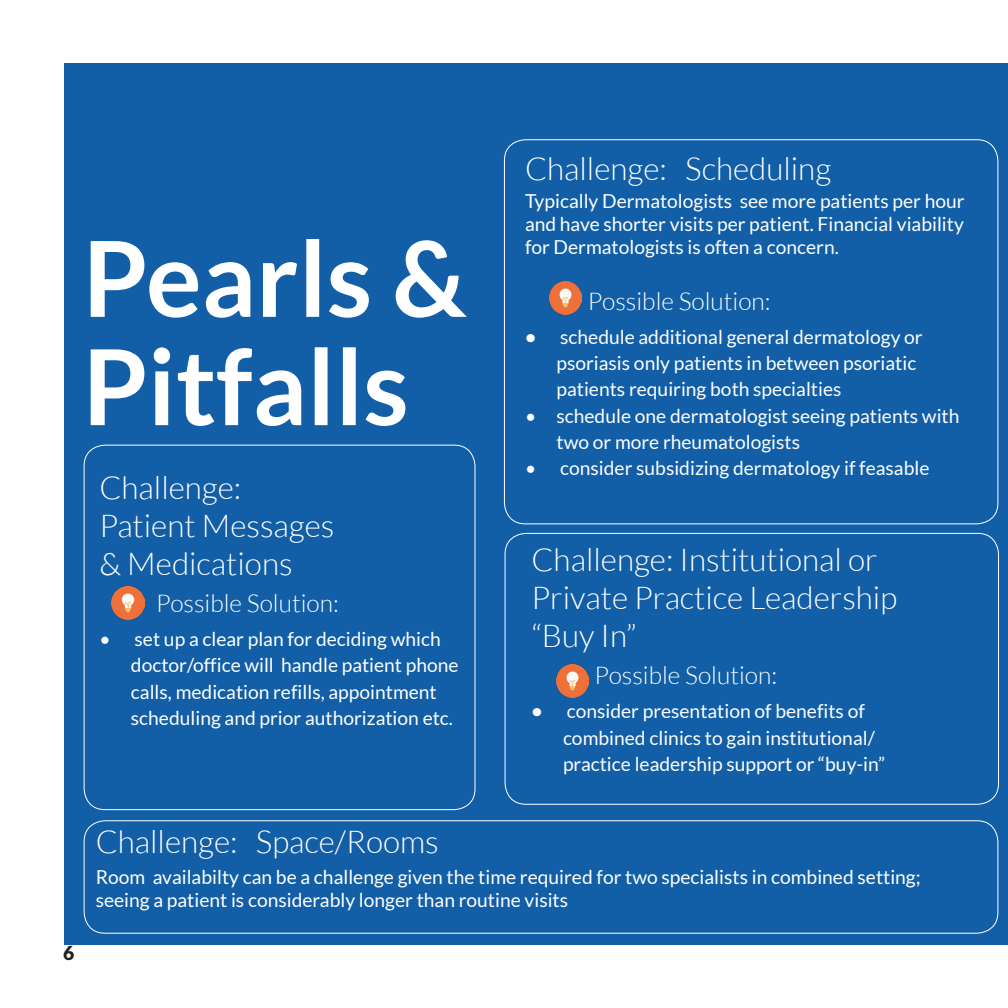
<style>
.page{position:relative;width:1008px;height:1008px;background:#fff}
.page>*{position:absolute;margin:0;border:0;box-sizing:border-box;transform-origin:0 0}
.challenge{font:300 31.5px/37.8px "Lato";color:#fff}
.body{font:300 31.5px "Lato";color:#fff}
.body-2{font:300 24.5px "Lato";color:#fff}
.challenge-2{font:300 24.5px "Lato";color:#fff}
.body-3{font:19.25px/26.2px "Lato";color:#fff}
.t1{font:900 19.25px "Lato";color:#231f20}
.s1{font-weight:700}
</style>
<div class="page">
<div style="left:65px;top:63px;width:943px;height:882px;background:#125fa7"></div>
<svg style="left:91px;top:347px;width:314px;height:79px"></svg>
<svg style="left:91px;top:239px;width:376px;height:79px"></svg>
<div style="left:505px;top:533px;width:494px;height:272px;border:1px solid #fff;border-radius:21px"></div>
<div style="left:84px;top:820px;width:914px;height:114px;border:1px solid #fff;border-radius:21px"></div>
<img style="left:111px;top:587px;width:33px;height:33px">
<img style="left:549px;top:281px;width:33px;height:33px">
<img style="left:556px;top:664px;width:33px;height:33px">
<p class="t1" style="left:63px;top:942px;width:13px">6</p>
<p class="challenge" style="left:99px;top:469px;width:236px">Challenge:<br>Patient Messages &amp; Medications</p>
<p class="challenge-2" style="left:156px;top:590px;width:184px">Possible Solution:</p>
<p class="body-3" style="left:131px;top:626px;width:329px;text-indent:-31px">• set up a clear plan for deciding which doctor/office will handle patient phone calls, medication refills, appointment scheduling and prior authorization etc.</p>
<p class="body" style="left:525px;top:152px;width:308px">Challenge: Scheduling</p>
<p class="body-3" style="left:525px;top:189px;width:441px;line-height:23.1px;text-align:justify">Typically Dermatologists see more patients per hour and have shorter visits per patient. Financial viability for Dermatologists is often a concern.</p>
<p class="body-2" style="left:588px;top:288px;width:184px">Possible Solution:</p>
<p class="body-3" style="left:556px;top:324px;width:368px;text-indent:-32px"><span class="s1">•</span> schedule additional general dermatology or psoriasis only patients in between psoriatic patients requiring both specialties</p>
<p class="body-3" style="left:556px;top:402px;width:405px;text-indent:-32px">• schedule one dermatologist seeing patients with two or more rheumatologists</p>
<p class="body-3" style="left:525px;top:455px;width:406px">• consider subsidizing dermatology if feasable</p>
<p class="challenge" style="left:532px;top:541px;width:367px">Challenge: Institutional or<br>Private Practice Leadership “Buy In”</p>
<p class="body-2" style="left:594px;top:662px;width:184px">Possible Solution:</p>
<p class="body-3" style="left:563px;top:698px;width:324px;text-indent:-32px"><span class="s1">•</span> consider presentation of benefits of combined clinics to gain institutional/ practice leadership support or “buy-in”</p>
<p class="challenge" style="left:96px;top:823px;width:345px">Challenge: Space/Rooms</p>
<p class="body-3" style="left:96px;top:865px;width:826px;line-height:23.1px">Room availabilty can be a challenge given the time required for two specialists in combined setting; seeing a patient is considerably longer than routine visits</p>
</div>
